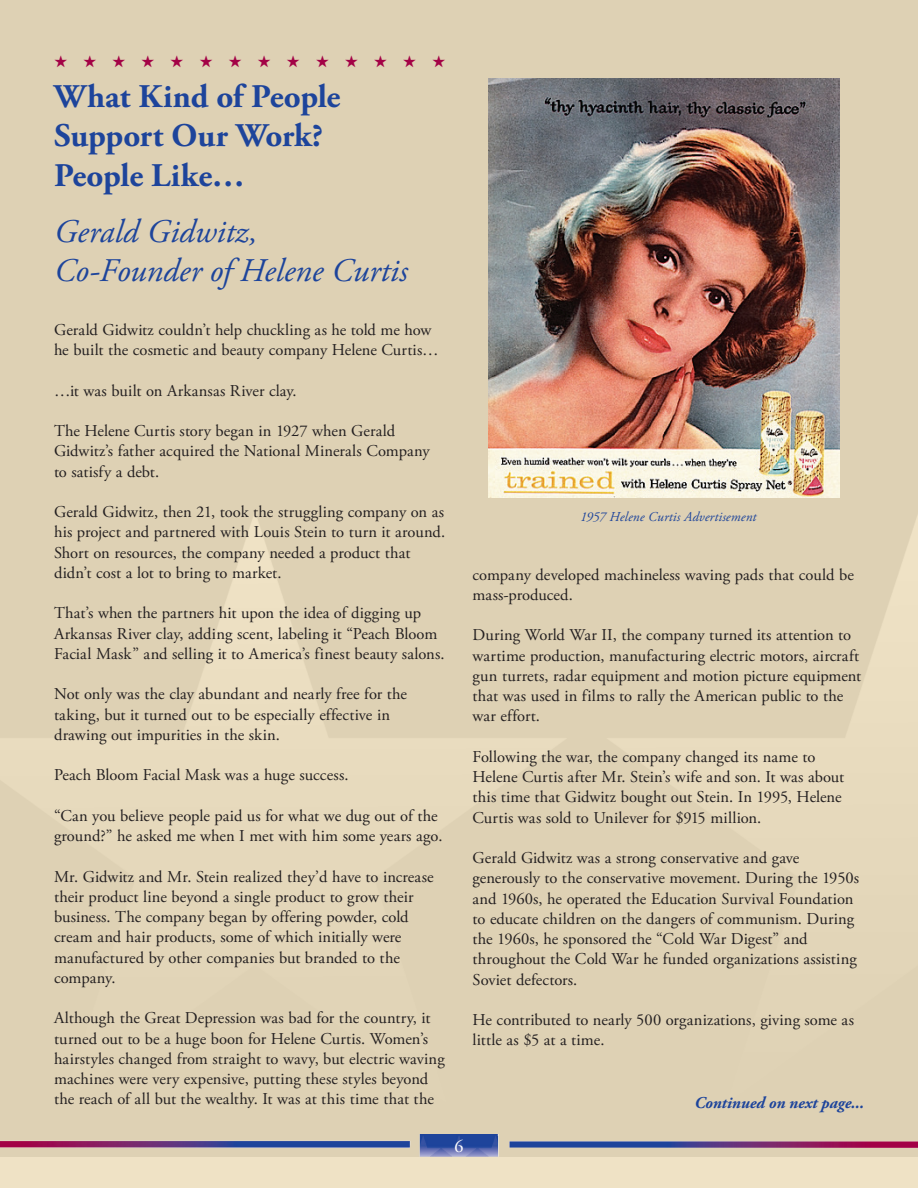
<style>
.page{position:relative;width:918px;height:1188px;background:#efe2c5}
.page>*{position:absolute;margin:0;border:0;box-sizing:border-box;transform-origin:0 0}
.t1{font:700 33px/39.6px "Adobe Garamond Pro";letter-spacing:-.01em;color:#1d449b}
.t2{font:italic 33px/39.6px "Adobe Garamond Pro";color:#1d449b}
.t3{font:18px "Adobe Garamond Pro";color:#fff}
.t4{font:16.5px/20.2px "Adobe Garamond Pro";letter-spacing:.005em;color:#231f20}
.t5{font:italic 700 16.5px "Adobe Garamond Pro";letter-spacing:-.005em;color:#1d449b}
.t6{font:16.5px "Zapf Dingbats ITC";color:#a30246}
.t7{font:italic 13.5px "Adobe Garamond Pro";letter-spacing:.01em;color:#1d449b}
</style>
<div class="page">
<img style="left:0;top:0;width:918px;height:1134px">
<img style="left:0;top:1134px;width:918px;height:23px">
<img style="left:488px;top:78px;width:352px;height:419px">
<p class="t6" style="left:54px;top:54px;width:393px">★ ★ ★ ★ ★ ★ ★ ★ ★ ★ ★ ★ ★ ★</p>
<h1 class="t1" style="left:54px;top:77px;width:288px">What Kind of People<br>Support Our Work?<br>People Like…</h1>
<h1 class="t2" style="left:54px;top:212px;width:355px">Gerald Gidwitz,<br>Co-Founder of Helene Curtis</h1>
<p class="t4" style="left:54px;top:320px;width:386px">Gerald Gidwitz couldn’t help chuckling as he told me how he built the cosmetic and beauty company Helene Curtis…</p>
<p class="t4" style="left:54px;top:381px;width:244px">…it was built on Arkansas River clay.</p>
<p class="t4" style="left:54px;top:421px;width:377px">The Helene Curtis story began in 1927 when Gerald<br>Gidwitz’s father acquired the National Minerals Company to satisfy a debt.</p>
<p class="t4" style="left:54px;top:502px;width:393px">Gerald Gidwitz, then 21, took the struggling company on as his project and partnered with Louis Stein to turn it around.<br>Short on resources, the company needed a product that didn’t cost a lot to bring to market.</p>
<p class="t4" style="left:54px;top:604px;width:392px">That’s when the partners hit upon the idea of digging up<br>Arkansas River clay, adding scent, labeling it “Peach Bloom<br>Facial Mask” and selling it to America’s finest beauty salons.</p>
<p class="t4" style="left:54px;top:685px;width:355px">Not only was the clay abundant and nearly free for the taking, but it turned out to be especially effective in drawing out impurities in the skin.</p>
<p class="t4" style="left:54px;top:766px;width:296px">Peach Bloom Facial Mask was a huge success.</p>
<p class="t4" style="left:54px;top:806px;width:390px">“Can you believe people paid us for what we dug out of the ground?” he asked me when I met with him some years ago.</p>
<p class="t4" style="left:54px;top:867px;width:381px">Mr. Gidwitz and Mr. Stein realized they’d have to increase their product line beyond a single product to grow their business. The company began by offering powder, cold cream and hair products, some of which initially were manufactured by other companies but branded to the company.</p>
<p class="t4" style="left:54px;top:1009px;width:392px">Although the Great Depression was bad for the country, it turned out to be a huge boon for Helene Curtis. Women’s hairstyles changed from straight to wavy, but electric waving machines were very expensive, putting these styles beyond the reach of all but the wealthy. It was at this time that the</p>
<p class="t7" style="left:580px;top:508px;width:178px">1957 Helene Curtis Advertisement</p>
<p class="t4" style="left:473px;top:565px;width:383px">company developed machineless waving pads that could be mass-produced.</p>
<p class="t4" style="left:473px;top:626px;width:390px">During World War II, the company turned its attention to wartime production, manufacturing electric motors, aircraft gun turrets, radar equipment and motion picture equipment that was used in films to rally the American public to the war effort.</p>
<p class="t4" style="left:473px;top:747px;width:373px">Following the war, the company changed its name to Helene Curtis after Mr. Stein’s wife and son. It was about this time that Gidwitz bought out Stein. In 1995, Helene Curtis was sold to Unilever for $915 million.</p>
<p class="t4" style="left:473px;top:848px;width:388px">Gerald Gidwitz was a strong conservative and gave generously to the conservative movement. During the 1950s and 1960s, he operated the Education Survival Foundation to educate children on the dangers of communism. During the 1960s, he sponsored the “Cold War Digest” and throughout the Cold War he funded organizations assisting Soviet defectors.</p>
<p class="t4" style="left:473px;top:1010px;width:383px">He contributed to nearly 500 organizations, giving some as little as $5 at a time.</p>
<p class="t5" style="left:694px;top:1093px;width:171px">Continued on next page...</p>
<p class="t3" style="left:454px;top:1135px;width:10px">6</p>
</div>
